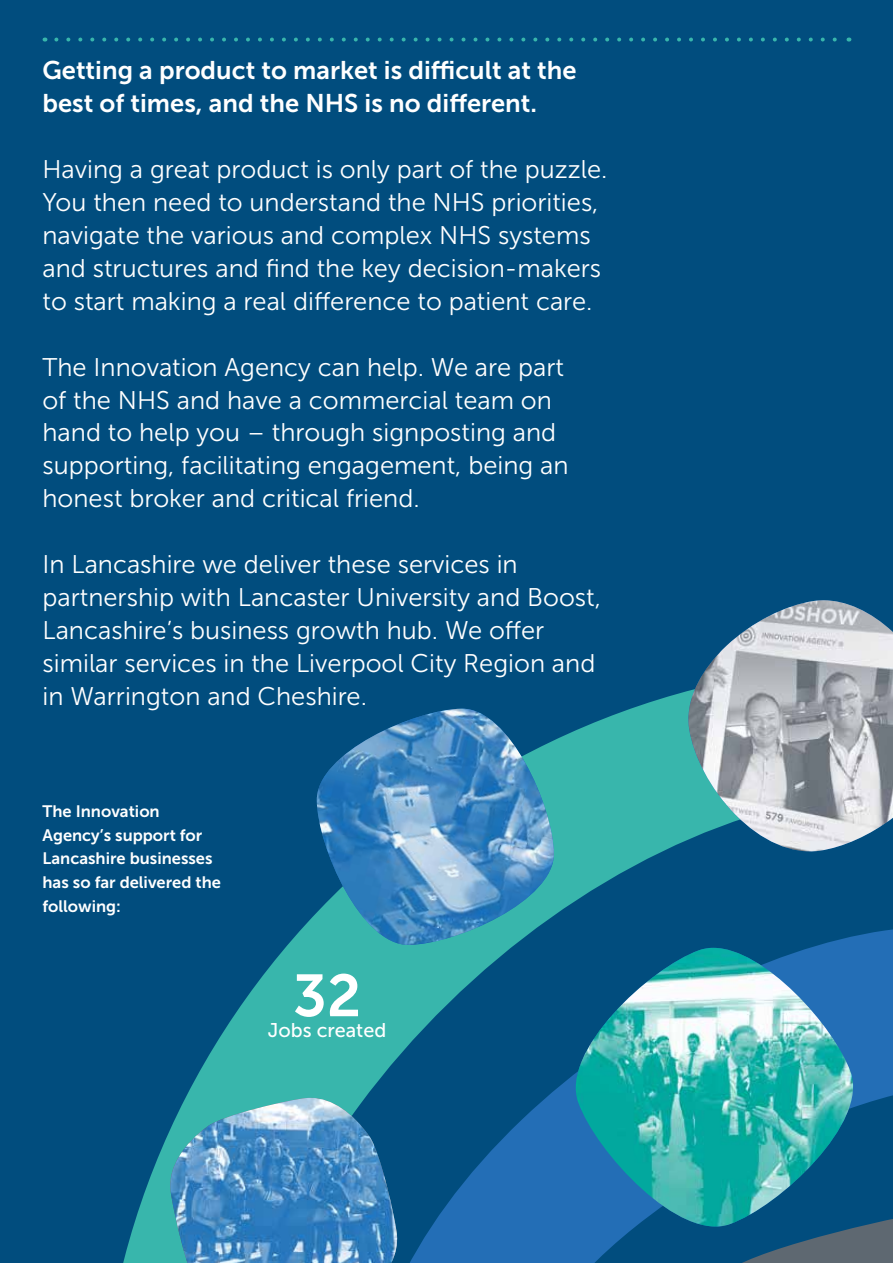
<style>
.page{position:relative;width:893px;height:1263px;background:#014d7e}
.page>*{position:absolute;margin:0;border:0;box-sizing:border-box;transform-origin:0 0}
.t1{font:59.1px "Museo Sans 700";color:#fff}
.t2{font:25.5px/32.8px "Museo Sans 300";color:#fff}
.t3{font:25.5px/32.8px "Museo Sans 700";color:#fff}
.t4{font:19.8px "Museo Sans 500";color:#fff}
.t5{font:16.5px/23.9px "Museo Sans 700";color:#fff}
</style>
<div class="page">
<svg style="left:123px;top:691px;width:562px;height:572px"></svg>
<svg style="left:350px;top:928px;width:543px;height:335px"></svg>
<svg style="left:641px;top:1209px;width:252px;height:54px"></svg>
<svg style="left:560px;top:932px;width:309px;height:16px"></svg>
<img style="left:560px;top:948px;width:309px;height:294px">
<img style="left:316px;top:709px;width:238px;height:236px">
<svg style="left:685px;top:691px;width:3px;height:150px"></svg>
<img style="left:688px;top:600px;width:205px;height:252px">
<svg style="left:168px;top:1096px;width:231px;height:167px"></svg>
<img style="left:169px;top:1098px;width:229px;height:165px">
<svg style="left:56px;top:38px;width:793px;height:4px"></svg>
<p class="t3" style="left:43px;top:54px;width:535px">Getting a product to market is difficult at the best of times, and the NHS is no different.</p>
<p class="t2" style="left:43px;top:153px;width:567px">Having a great product is only part of the puzzle.<br>You then need to understand the NHS priorities, navigate the various and complex NHS systems and structures and find the key decision-makers to start making a real difference to patient care.</p>
<p class="t2" style="left:43px;top:351px;width:528px">The Innovation Agency can help. We are part of the NHS and have a commercial team on hand to help you – through signposting and supporting, facilitating engagement, being an honest broker and critical friend.</p>
<p class="t2" style="left:43px;top:548px;width:560px">In Lancashire we deliver these services in partnership with Lancaster University and Boost, Lancashire’s business growth hub. We offer similar services in the Liverpool City Region and in Warrington and Cheshire.</p>
<p class="t5" style="left:43px;top:799px;width:180px">The Innovation<br>Agency’s support for<br>Lancashire businesses has so far delivered the following:</p>
<h1 class="t1" style="left:293px;top:963px;width:70px">32</h1>
<p class="t4" style="left:268px;top:1019px;width:120px">Jobs created</p>
</div>
